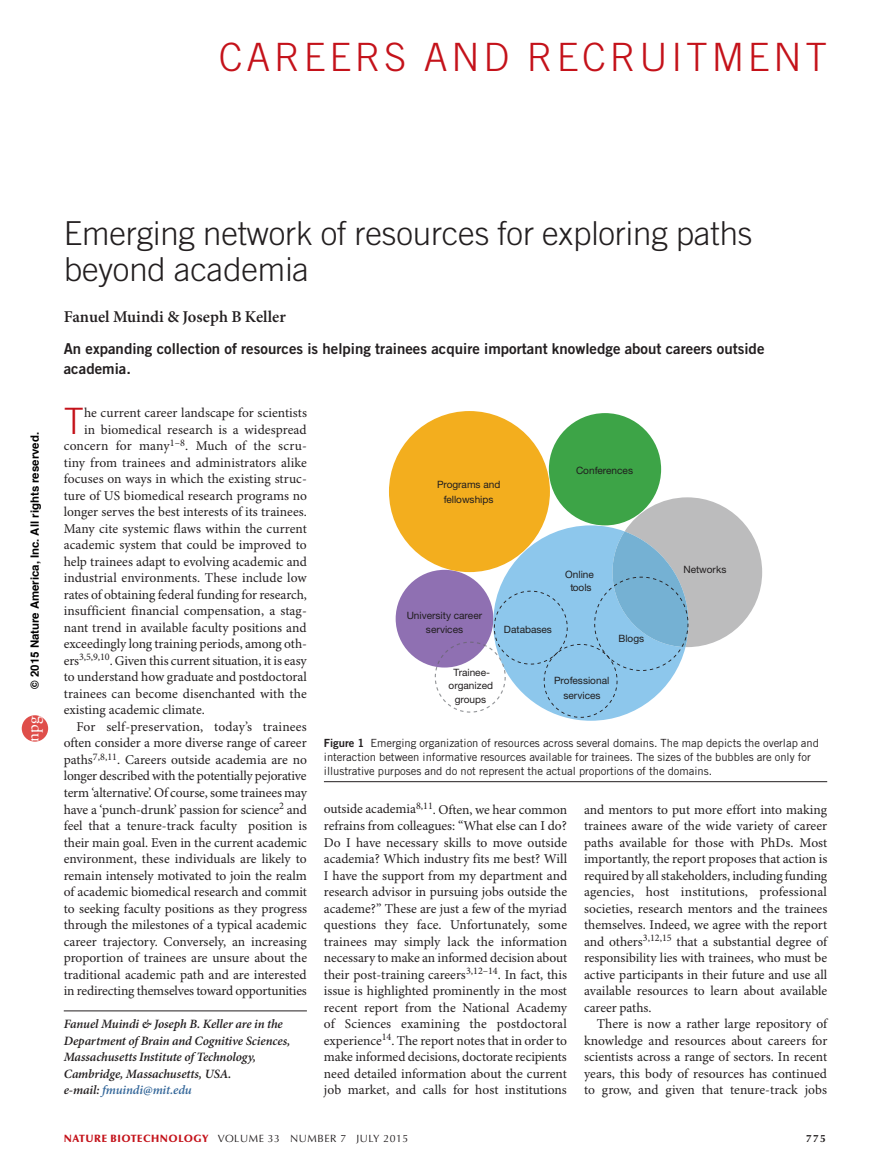
<style>
.page{position:relative;width:891px;height:1175px;background:#fff}
.page>*{position:absolute;margin:0;border:0;box-sizing:border-box;transform-origin:0 0}
.t1{font:300 39px "Trade Gothic LT Std";letter-spacing:.095em;color:#c4121a}
.t2{font:300 36.3px "Trade Gothic LT Std";color:#c4121a}
.t3{font:300 33px/36px "Trade Gothic LT Std";letter-spacing:-.005em;color:#231f20}
.t4{font:17.1px "Adobe Garamond Pro";color:#fff}
.t5{font:600 16.5px "Minion Pro";color:#231f20}
.t6{font:15px/19.5px "Trade Gothic LT Std Bd 2";color:#231f20}
.t7{font:13.5px/16.5px "Minion Pro";color:#231f20;text-align:justify}
.t8{font:italic 600 12.75px/16.5px "Minion Pro";letter-spacing:-.01em;color:#231f20}
.t9{font:700 11.4px "Helvetica";color:#000}
.t10{font:11.25px/14.2px "Trade Gothic LT Std";letter-spacing:-.005em;color:#231f20}
.t11{font:10.5px "Optima LT Std";letter-spacing:.05em;color:#231f20}
.t12{font:700 10.5px "Optima LT Std";color:#231f20}
.t13{font:10.05px/13.6px "Helvetica Neue LT Std";color:#201d1e;text-align:center}
.s1{font-family:"Arial"}
.s2{font-family:"Trade Gothic LT Std Bd 2"}
.s3{color:#369}
.s4{font-weight:900;color:#c4121a}
</style>
<div class="page">
<hr style="left:64px;top:1010px;width:243px;height:1px;background:#231f20">
<div style="left:396px;top:570px;width:97px;height:97px;background:#8f70b2;border-radius:50%"></div>
<div style="left:389px;top:411px;width:161px;height:161px;background:#f3ae1e;border-radius:50%"></div>
<div style="left:549px;top:413px;width:112px;height:112px;background:#3da447;border-radius:50%"></div>
<svg style="left:435px;top:497px;width:327px;height:223px"></svg>
<hr style="left:324px;top:781px;width:503px;height:1px;background:#231f20">
<div style="left:22px;top:715px;width:26px;height:26px;background:#df4e4a;border-radius:50%"></div>
<h1 class="t1" style="left:219px;top:34px;width:599px">careers and recruitment</h1>
<p class="t9" style="left:26px;top:688px;width:258px;rotate:-90deg">© 201<span class="s1">5</span> Nature America, Inc. All rights reserved.</p>
<p class="t4" style="left:23px;top:741px;width:27px;rotate:-90deg">npg</p>
<h3 class="t3" style="left:64px;top:215px;width:690px">Emerging network of resources for exploring paths beyond academia</h3>
<p class="t5" style="left:64px;top:307px;width:224px">Fanuel Muindi &amp; Joseph B Keller</p>
<p class="t6" style="left:64px;top:339px;width:702px">An expanding collection of resources is helping trainees acquire important knowledge about careers outside academia.</p>
<h2 class="t2" style="left:64px;top:399px;width:22px">T</h2>
<p class="t7" style="left:84px;top:405px;width:224px">he current career landscape for scientists</p>
<p class="t7" style="left:84px;top:422px;width:224px">in biomedical research is a widespread</p>
<p class="t7" style="left:64px;top:438px;width:245px">concern for many<sup>1–8</sup>. Much of the scru-</p>
<p class="t7" style="left:64px;top:455px;width:245px">tiny from trainees and administrators alike</p>
<p class="t7" style="left:64px;top:471px;width:245px">focuses on ways in which the existing struc-</p>
<p class="t7" style="left:64px;top:488px;width:245px">ture of US biomedical research programs no</p>
<p class="t7" style="left:64px;top:504px;width:245px">longer serves the best interests of its trainees.</p>
<p class="t7" style="left:64px;top:521px;width:245px">Many cite systemic flaws within the current</p>
<p class="t7" style="left:64px;top:537px;width:244px">academic system that could be improved to</p>
<p class="t7" style="left:64px;top:554px;width:245px">help trainees adapt to evolving academic and</p>
<p class="t7" style="left:64px;top:570px;width:244px">industrial environments. These include low</p>
<p class="t7" style="left:64px;top:587px;width:245px">rates of obtaining federal funding for research,</p>
<p class="t7" style="left:64px;top:603px;width:245px">insufficient financial compensation, a stag-</p>
<p class="t7" style="left:64px;top:620px;width:244px">nant trend in available faculty positions and</p>
<p class="t7" style="left:64px;top:636px;width:245px">exceedingly long training periods, among oth-</p>
<p class="t7" style="left:64px;top:653px;width:245px">ers<sup>3,5,9,10</sup>. Given this current situation, it is easy</p>
<p class="t7" style="left:64px;top:669px;width:245px">to understand how graduate and postdoctoral</p>
<p class="t7" style="left:64px;top:686px;width:245px">trainees can become disenchanted with the</p>
<p class="t7" style="left:64px;top:702px;width:143px">existing academic climate.</p>
<p class="t7" style="left:77px;top:719px;width:232px">For self-preservation, today’s trainees</p>
<p class="t7" style="left:64px;top:735px;width:244px">often consider a more diverse range of career</p>
<p class="t7" style="left:64px;top:752px;width:245px">paths<sup>7,8,11</sup>. Careers outside academia are no</p>
<p class="t7" style="left:64px;top:768px;width:244px">longer described with the potentially pejorative</p>
<p class="t7" style="left:64px;top:785px;width:245px">term ‘alternative’. Of course, some trainees may</p>
<p class="t7" style="left:64px;top:801px;width:245px">have a ‘punch-drunk’ passion for science<sup>2</sup> and</p>
<p class="t7" style="left:64px;top:818px;width:245px">feel that a tenure-track faculty position is</p>
<p class="t7" style="left:64px;top:834px;width:245px">their main goal. Even in the current academic</p>
<p class="t7" style="left:64px;top:851px;width:244px">environment, these individuals are likely to</p>
<p class="t7" style="left:64px;top:867px;width:245px">remain intensely motivated to join the realm</p>
<p class="t7" style="left:64px;top:884px;width:245px">of academic biomedical research and commit</p>
<p class="t7" style="left:64px;top:900px;width:245px">to seeking faculty positions as they progress</p>
<p class="t7" style="left:64px;top:917px;width:245px">through the milestones of a typical academic</p>
<p class="t7" style="left:64px;top:933px;width:245px">career trajectory. Conversely, an increasing</p>
<p class="t7" style="left:64px;top:950px;width:245px">proportion of trainees are unsure about the</p>
<p class="t7" style="left:64px;top:966px;width:244px">traditional academic path and are interested</p>
<p class="t7" style="left:64px;top:983px;width:245px">in redirecting themselves toward opportunities</p>
<p class="t13" style="left:576px;top:463px;width:59px">Conferences</p>
<p class="t13" style="left:437px;top:477px;width:65px;line-height:14.9px">Programs and fellowships</p>
<p class="t13" style="left:683px;top:563px;width:44px">Networks</p>
<p class="t13" style="left:565px;top:567px;width:30px">Online tools</p>
<p class="t13" style="left:407px;top:607px;width:77px;line-height:14.5px">University career services</p>
<p class="t13" style="left:449px;top:665px;width:46px">Trainee&shy;organized groups</p>
<p class="t13" style="left:504px;top:623px;width:49px">Databases</p>
<p class="t13" style="left:619px;top:631px;width:27px">Blogs</p>
<p class="t13" style="left:554px;top:672px;width:57px;line-height:15px">Professional services</p>
<p class="t10" style="left:324px;top:735px;width:497px"><span class="s2">Figure 1</span> Emerging organization of resources across several domains. The map depicts the overlap and interaction between informative resources available for trainees. The sizes of the bubbles are only for illustrative purposes and do not represent the actual proportions of the domains.</p>
<p class="t7" style="left:324px;top:801px;width:245px">outside academia<sup>8,11</sup>. Often, we hear common refrains from colleagues: “What else can I do?<br>Do I have necessary skills to move outside academia? Which industry fits me best? Will I have the support from my department and research advisor in pursuing jobs outside the academe?” These are just a few of the myriad questions they face. Unfortunately, some trainees may simply lack the information necessary to make an informed decision about their post-training careers<sup>3,12–14</sup>. In fact, this issue is highlighted prominently in the most recent report from the National Academy of Sciences examining the postdoctoral experience<sup>14</sup>. The report notes that in order to make informed decisions, doctorate recipients need detailed information about the current job market, and calls for host institutions</p>
<p class="t7" style="left:584px;top:801px;width:245px">and mentors to put more effort into making trainees aware of the wide variety of career paths available for those with PhDs. Most importantly, the report proposes that action is required by all stakeholders, including funding agencies, host institutions, professional societies, research mentors and the trainees themselves. Indeed, we agree with the report and others<sup>3,12,15</sup> that a substantial degree of responsibility lies with trainees, who must be active participants in their future and use all available resources to learn about available career paths.</p>
<p class="t7" style="left:584px;top:1016px;width:245px;text-indent:13px">There is now a rather large repository of knowledge and resources about careers for scientists across a range of sectors. In recent years, this body of resources has continued to grow, and given that tenure-track jobs</p>
<p class="t8" style="left:64px;top:1016px;width:228px">Fanuel Muindi &amp; Joseph B. Keller are in the Department of Brain and Cognitive Sciences, Massachusetts Institute of Technology, Cambridge, Massachusetts, USA.<br>e-mail: <span class="s3">fmuindi@mit.edu</span></p>
<p class="t11" style="left:64px;top:1132px;width:346px"><span class="s4">NATURE BIOTECHNOLOGY</span> VOLUME 33 NUMBER 7 JULY 2015</p>
<p class="t12" style="left:806px;top:1132px;width:21px">775</p>
</div>
